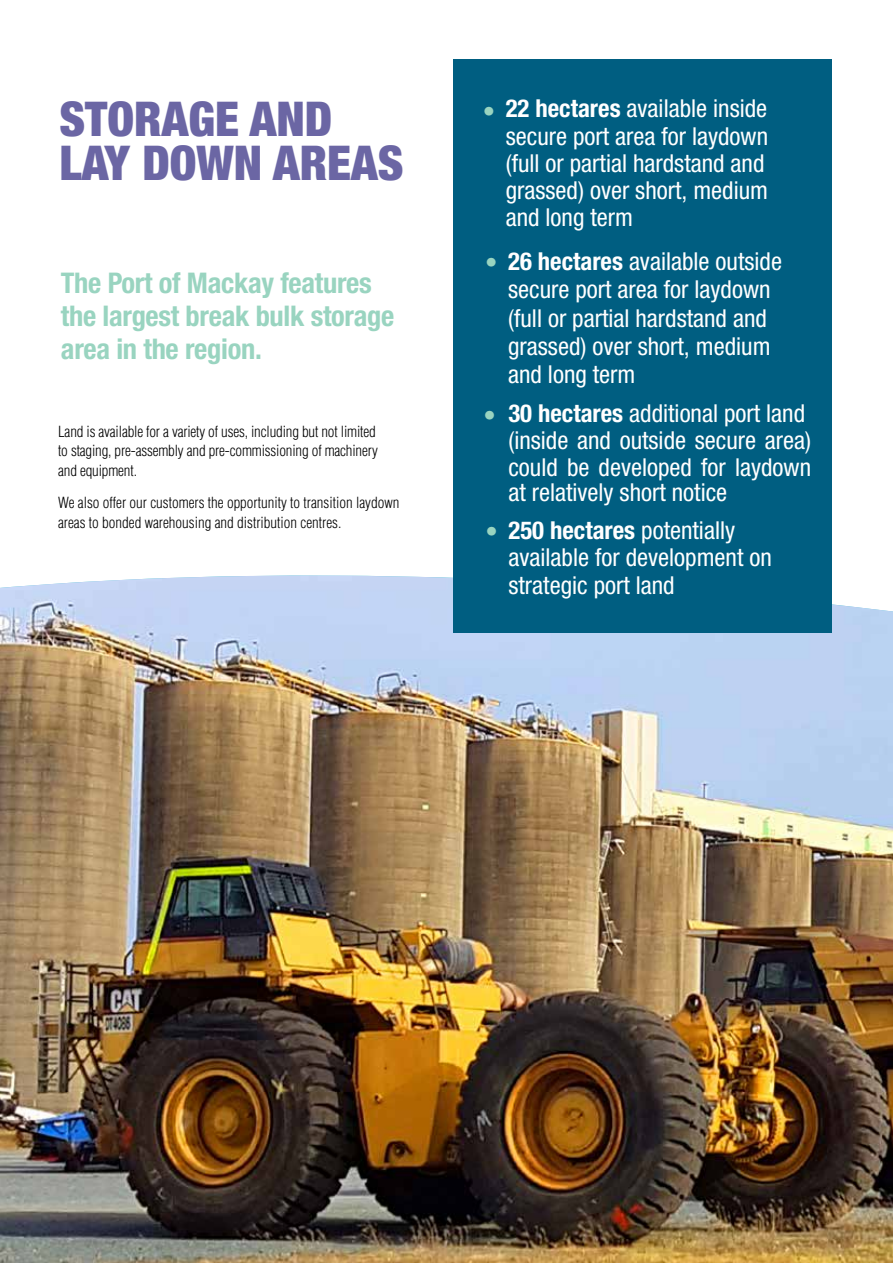
<style>
.page{position:relative;width:893px;height:1263px;background:#fff}
.page>*{position:absolute;margin:0;border:0;box-sizing:border-box;transform-origin:0 0}
.t1{font:900 condensed 48px/43.5px "Helvetica Neue LT Std";color:#6b66a4}
.t2{font:700 condensed 28.5px/33px "Helvetica Neue LT Std";letter-spacing:-.01em;color:#99d4c0}
.t3{font:condensed 24.75px/27.3px "Helvetica Neue LT Std";color:#fff}
.t4{font:300 condensed 15px/19.5px "Helvetica LT Std";letter-spacing:-.01em;color:#000}
.s1{font-weight:900;color:#99d4c0}
.s2{font-weight:700}
</style>
<div class="page">
<img style="left:0;top:575px;width:893px;height:688px">
<div style="left:454px;top:60px;width:378px;height:573px;background:#005e81"></div>
<img style="left:753px;top:1168px;width:140px;height:95px">
<h1 class="t1" style="left:60px;top:97px;width:346px">STORAGE AND<br>LAY DOWN AREAS</h1>
<p class="t2" style="left:61px;top:266px;width:335px">The Port of Mackay features the largest break bulk storage area in the region.</p>
<p class="t4" style="left:58px;top:422px;width:321px">Land is available for a variety of uses, including but not limited to staging, pre-assembly and pre-commissioning of machinery and equipment.</p>
<p class="t4" style="left:58px;top:493px;width:343px">We also offer our customers the opportunity to transition laydown areas to bonded warehousing and distribution centres.</p>
<p class="t3" style="left:506px;top:95px;width:264px;text-indent:-23px"><span class="s1">•</span> <span class="s2">22 hectares</span> available inside secure port area for laydown (full or partial hardstand and grassed) over short, medium and long term</p>
<p class="t3" style="left:508px;top:247px;width:275px;line-height:28.2px;text-indent:-23px"><span class="s1">•</span> <span class="s2">26 hectares</span> available outside secure port area for laydown (full or partial hardstand and grassed) over short, medium and long term</p>
<p class="t3" style="left:508px;top:400px;width:304px;line-height:26.4px;text-indent:-25px"><span class="s1">•</span> <span class="s2">30 hectares</span> additional port land (inside and outside secure area) could be developed for laydown at relatively short notice</p>
<p class="t3" style="left:508px;top:516px;width:265px;line-height:27.9px;text-indent:-23px"><span class="s1">•</span> <span class="s2">250 hectares</span> potentially available for development on strategic port land</p>
</div>
